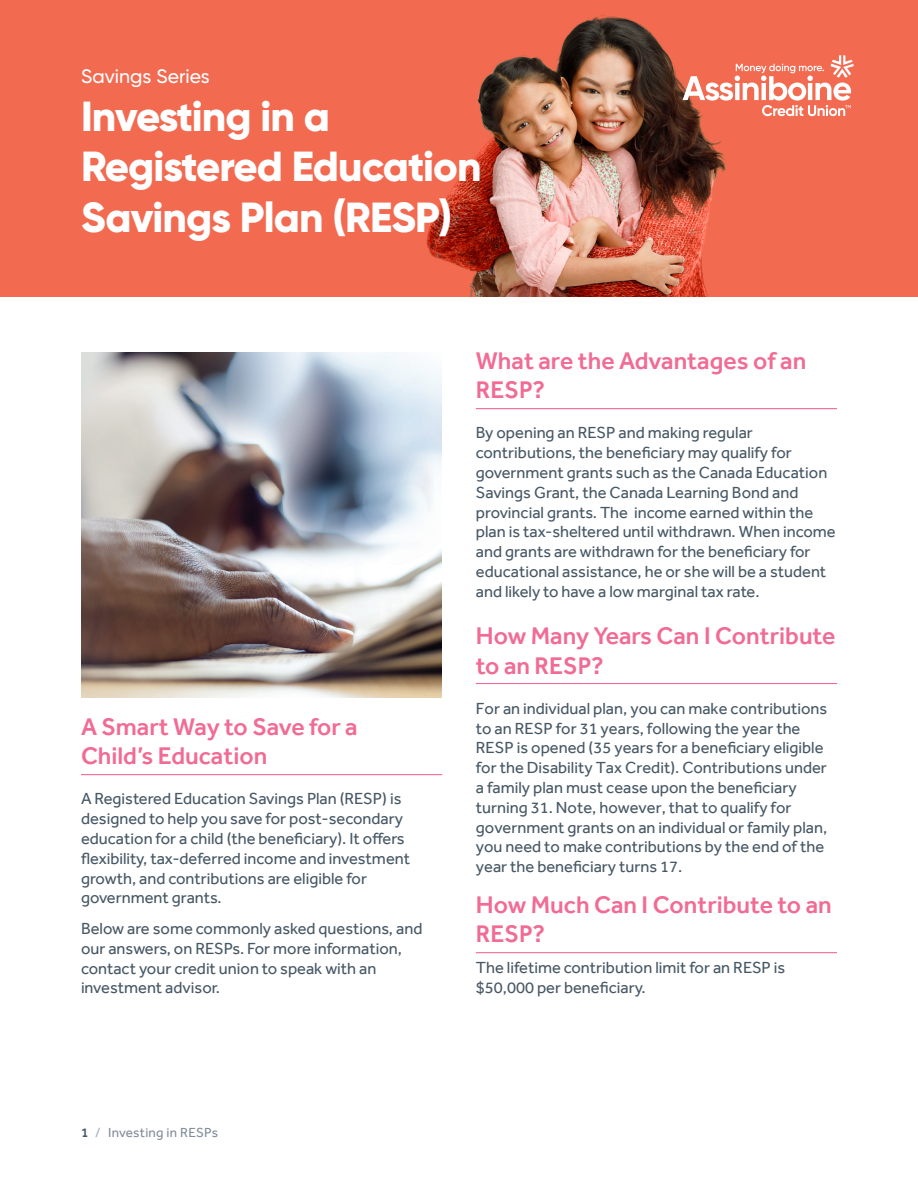
<style>
.page{position:relative;width:918px;height:1188px;background:#fff}
.page>*{position:absolute;margin:0;border:0;box-sizing:border-box;transform-origin:0 0}
.t1{font:800 42px/50.4px "Gilroy";letter-spacing:-.02em;color:#fff}
.t2{font:500 24.75px/29.7px "Effra";color:#f16b94}
.t3{font:500 19.5px "Gilroy";color:#fff}
.t4{font:16.5px/19.8px "Effra";color:#475865}
.t5{font:13.5px "Effra";letter-spacing:.02em;color:#828d99}
.s1{font-weight:500;color:#475865}
.s2{color:#a5adb6}
</style>
<div class="page">
<hr style="left:81px;top:774px;width:361px;height:1px;background:#f16b94">
<hr style="left:476px;top:408px;width:361px;height:1px;background:#f16b94">
<hr style="left:476px;top:683px;width:361px;height:1px;background:#f16b94">
<hr style="left:476px;top:952px;width:361px;height:1px;background:#f16b94">
<img style="left:81px;top:352px;width:361px;height:346px">
<div style="left:0;top:0;width:918px;height:297px;background:#f26b51"></div>
<img style="left:426px;top:15px;width:300px;height:282px">
<svg style="left:683px;top:55px;width:171px;height:61px"></svg>
<p class="t3" style="left:81px;top:65px;width:130px">Savings Series</p>
<p class="t1" style="left:81px;top:91px;width:402px">Investing in a<br>Registered Education<br>Savings Plan (RESP)</p>
<h2 class="t2" style="left:81px;top:711px;width:278px">A Smart Way to Save for a<br>Child’s Education</h2>
<p class="t4" style="left:81px;top:789px;width:331px">A Registered Education Savings Plan (RESP) is designed to help you save for post-secondary education for a child (the beneficiary). It offers flexibility, tax-deferred income and investment growth, and contributions are eligible for government grants.</p>
<p class="t4" style="left:81px;top:918px;width:343px">Below are some commonly asked questions, and our answers, on RESPs. For more information, contact your credit union to speak with an investment advisor.</p>
<p class="t5" style="left:81px;top:1124px;width:139px"><span class="s1">1</span> <span class="s2">/</span> Investing in RESPs</p>
<h2 class="t2" style="left:476px;top:345px;width:332px">What are the Advantages of an<br>RESP?</h2>
<p class="t4" style="left:476px;top:423px;width:361px">By opening an RESP and making regular contributions, the beneficiary may qualify for government grants such as the Canada Education Savings Grant, the Canada Learning Bond and provincial grants. The income earned within the plan is tax-sheltered until withdrawn. When income and grants are withdrawn for the beneficiary for educational assistance, he or she will be a student and likely to have a low marginal tax rate.</p>
<h2 class="t2" style="left:476px;top:621px;width:361px">How Many Years Can I Contribute to an RESP?</h2>
<p class="t4" style="left:476px;top:698px;width:353px">For an individual plan, you can make contributions to an RESP for 31 years, following the year the RESP is opened (35 years for a beneficiary eligible for the Disability Tax Credit). Contributions under a family plan must cease upon the beneficiary turning 31. Note, however, that to qualify for government grants on an individual or family plan, you need to make contributions by the end of the year the beneficiary turns 17.</p>
<h2 class="t2" style="left:476px;top:889px;width:357px">How Much Can I Contribute to an<br>RESP?</h2>
<p class="t4" style="left:476px;top:957px;width:311px">The lifetime contribution limit for an RESP is $50,000 per beneficiary.</p>
</div>
